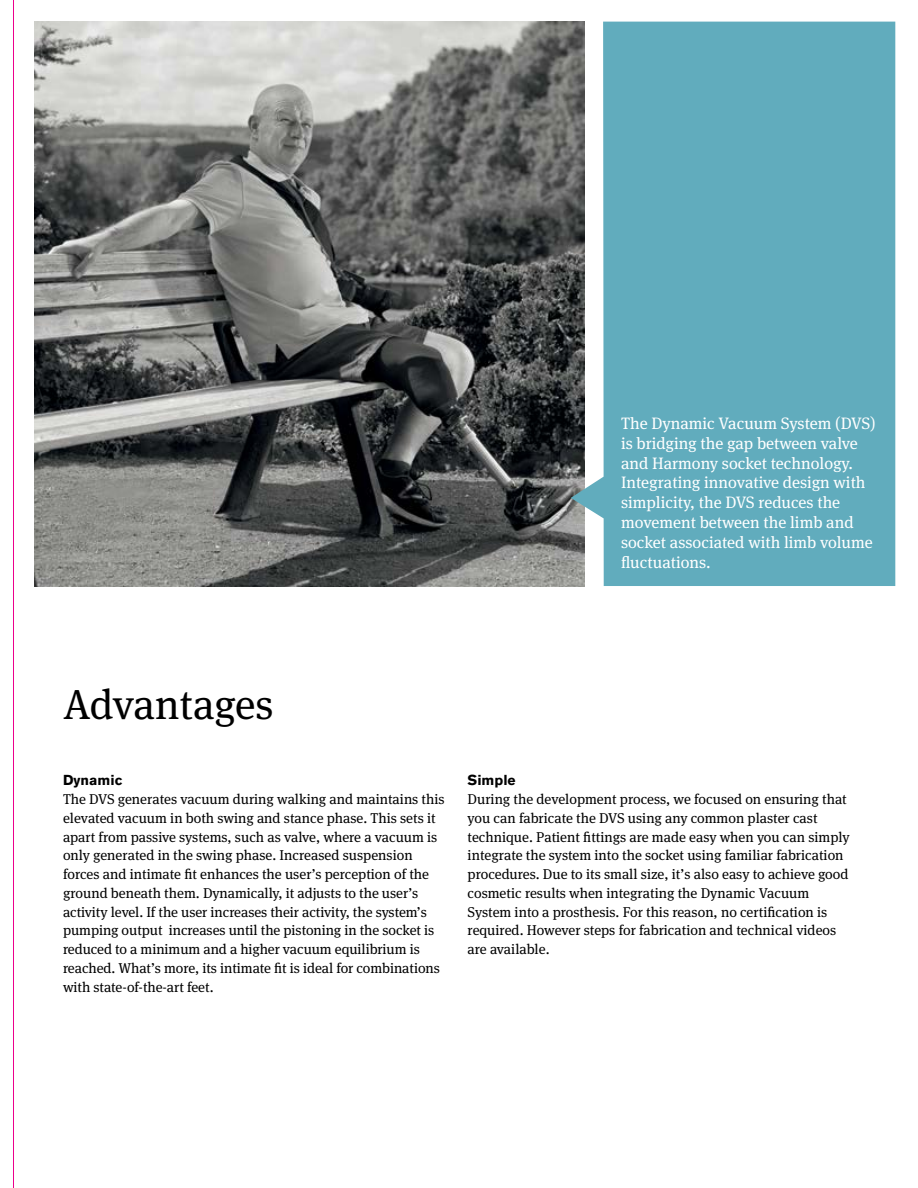
<style>
.page{position:relative;width:918px;height:1188px;background:#fff}
.page>*{position:absolute;margin:0;border:0;box-sizing:border-box;transform-origin:0 0}
.t1{font:42px "OBO Serif";letter-spacing:-.01em;color:#000}
.t2{font:16.5px/19.8px "OBO Serif";color:#fff}
.t3{font:14.25px/18.8px "OBO Serif";color:#000}
.t4{font:700 14.25px "OBO Sans";color:#000}
</style>
<div class="page">
<img style="left:35px;top:22px;width:536px;height:564px">
<hr style="left:13px;top:0;width:1px;height:1188px;background:#ec008c">
<svg style="left:571px;top:22px;width:324px;height:564px;background:#68abbb"></svg>
<p class="t2" style="left:621px;top:413px;width:256px">The Dynamic Vacuum System (DVS) is bridging the gap between valve and Harmony socket technology.<br>Integrating innovative design with simplicity, the DVS reduces the movement between the limb and socket associated with limb volume fluctuations.</p>
<h1 class="t1" style="left:63px;top:680px;width:212px">Advantages</h1>
<p class="t4" style="left:63px;top:772px;width:61px">Dynamic</p>
<p class="t3" style="left:63px;top:790px;width:383px">The DVS generates vacuum during walking and maintains this elevated vacuum in both swing and stance phase. This sets it apart from passive systems, such as valve, where a vacuum is only generated in the swing phase. Increased suspension forces and intimate fit enhances the user’s perception of the ground beneath them. Dynamically, it adjusts to the user’s activity level. If the user increases their activity, the system’s pumping output increases until the pistoning in the socket is reduced to a minimum and a higher vacuum equilibrium is reached. What’s more, its intimate fit is ideal for combinations with state-of-the-art feet.</p>
<p class="t4" style="left:468px;top:772px;width:50px">Simple</p>
<p class="t3" style="left:468px;top:790px;width:384px">During the development process, we focused on ensuring that you can fabricate the DVS using any common plaster cast technique. Patient fittings are made easy when you can simply integrate the system into the socket using familiar fabrication procedures. Due to its small size, it’s also easy to achieve good cosmetic results when integrating the Dynamic Vacuum System into a prosthesis. For this reason, no certification is required. However steps for fabrication and technical videos are available.</p>
</div>
